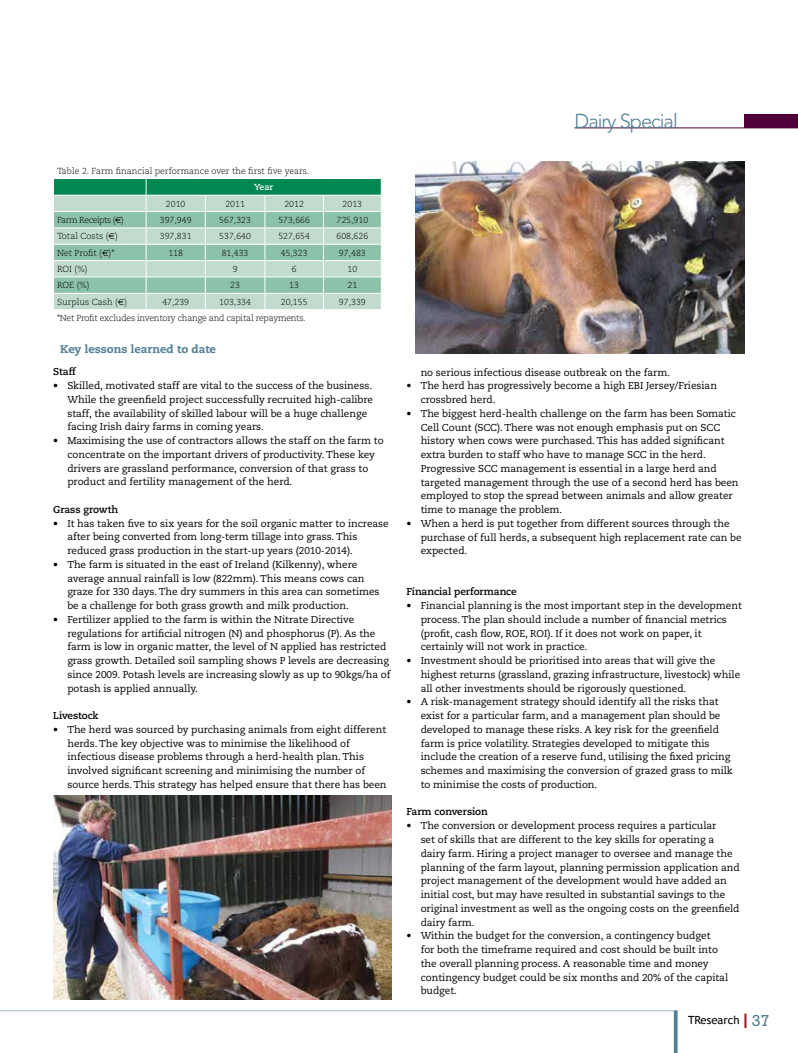
<style>
.page{position:relative;width:798px;height:1053px;background:#fff}
.page>*{position:absolute;margin:0;border:0;box-sizing:border-box;transform-origin:0 0}
.t1{font:300 20px "Avenir";letter-spacing:-.05em;color:#528095}
.t2{font:800 11.25px "Caecilia";color:#528095}
.t3{font:11.25px "Trebuchet MS";color:#000}
.t4{font:10px/13.8px "Caecilia";letter-spacing:-.005em;color:#000}
.t5{font:700 10px "Caecilia";letter-spacing:-.005em;color:#000}
.t6{font:300 8.75px "Caecilia";color:#000}
.t7{font:300 8.75px "Caecilia";letter-spacing:-.025em;color:#000}
.t8{font:300 8.75px "Caecilia";letter-spacing:-.05em;color:#000}
.t9{font:700 8.75px "Caecilia";color:#fff}
.s1{font-family:"Euro Sans";font-weight:400}
.s2{font-size:20px;color:#96171a}
.s3{font-family:"Rockwell";font-size:16.25px;color:#528095}
</style>
<div class="page">
<hr style="left:0;top:1010px;width:673px;height:1px;background:#9db9c8">
<svg style="left:673px;top:1010px;width:4px;height:42px"></svg>
<div style="left:744px;top:114px;width:53px;height:14px;background:#500039"></div>
<hr style="left:574px;top:128px;width:223px;height:1px;background:#500039">
<svg style="left:53px;top:178px;width:329px;height:132px;background:#9dcbb7"></svg>
<img style="left:415px;top:161px;width:329px;height:193px">
<img style="left:53px;top:795px;width:338px;height:204px">
<p class="t6" style="left:57px;top:165px;width:254px">Table 2. Farm financial performance over the first five years.</p>
<p class="t9" style="left:254px;top:182px;width:21px">Year</p>
<p class="t6" style="left:166px;top:199px;width:21px">2010</p>
<p class="t6" style="left:225px;top:199px;width:21px">2011</p>
<p class="t6" style="left:284px;top:199px;width:21px">2012</p>
<p class="t6" style="left:342px;top:199px;width:21px">2013</p>
<p class="t8" style="left:57px;top:215px;width:68px">Farm Receipts (<span class="s1">€</span>)</p>
<p class="t6" style="left:160px;top:215px;width:33px">397,949</p>
<p class="t6" style="left:219px;top:215px;width:33px">567,323</p>
<p class="t6" style="left:278px;top:215px;width:33px">573,666</p>
<p class="t6" style="left:336px;top:215px;width:33px">725,910</p>
<p class="t6" style="left:57px;top:231px;width:62px">Total Costs (<span class="s1">€</span>)</p>
<p class="t6" style="left:160px;top:231px;width:33px">397,831</p>
<p class="t6" style="left:219px;top:231px;width:33px">537,640</p>
<p class="t6" style="left:278px;top:231px;width:33px">527,654</p>
<p class="t6" style="left:336px;top:231px;width:33px">608,626</p>
<p class="t6" style="left:57px;top:248px;width:59px">Net Profit (<span class="s1">€</span>)*</p>
<p class="t6" style="left:168px;top:248px;width:16px">118</p>
<p class="t6" style="left:222px;top:248px;width:28px">81,433</p>
<p class="t6" style="left:281px;top:248px;width:28px">45,323</p>
<p class="t6" style="left:339px;top:248px;width:28px">97,483</p>
<p class="t6" style="left:57px;top:264px;width:32px">ROI (%)</p>
<p class="t6" style="left:232px;top:264px;width:6px">9</p>
<p class="t6" style="left:291px;top:264px;width:6px">6</p>
<p class="t6" style="left:347px;top:264px;width:11px">10</p>
<p class="t6" style="left:57px;top:280px;width:34px">ROE (%)</p>
<p class="t6" style="left:230px;top:280px;width:11px">23</p>
<p class="t6" style="left:289px;top:280px;width:11px">13</p>
<p class="t6" style="left:347px;top:280px;width:11px">21</p>
<p class="t6" style="left:57px;top:297px;width:72px">Surplus Cash (<span class="s1">€</span>)</p>
<p class="t6" style="left:162px;top:297px;width:28px">47,239</p>
<p class="t6" style="left:219px;top:297px;width:33px">103,334</p>
<p class="t6" style="left:281px;top:297px;width:28px">20,155</p>
<p class="t6" style="left:339px;top:297px;width:28px">97,339</p>
<p class="t7" style="left:57px;top:313px;width:250px">*Net Profit excludes inventory change and capital repayments.</p>
<p class="t2" style="left:60px;top:342px;width:157px">Key lessons learned to date</p>
<p class="t5" style="left:53px;top:366px;width:24px">Staff</p>
<p class="t4" style="left:67px;top:379px;width:307px;text-indent:-14px">• Skilled, motivated staff are vital to the success of the business.<br>While the greenfield project successfully recruited high-calibre staff, the availability of skilled labour will be a huge challenge facing Irish dairy farms in coming years.</p>
<p class="t4" style="left:67px;top:434px;width:318px;text-indent:-14px">• Maximising the use of contractors allows the staff on the farm to concentrate on the important drivers of productivity. These key drivers are grassland performance, conversion of that grass to product and fertility management of the herd.</p>
<p class="t5" style="left:53px;top:503px;width:66px">Grass growth</p>
<p class="t4" style="left:67px;top:516px;width:323px;text-indent:-14px">• It has taken five to six years for the soil organic matter to increase after being converted from long-term tillage into grass. This reduced grass production in the start-up years (2010-2014).</p>
<p class="t4" style="left:67px;top:557px;width:313px;text-indent:-14px">• The farm is situated in the east of Ireland (Kilkenny), where average annual rainfall is low (822mm). This means cows can graze for 330 days. The dry summers in this area can sometimes be a challenge for both grass growth and milk production.</p>
<p class="t4" style="left:67px;top:612px;width:324px;text-indent:-14px">• Fertilizer applied to the farm is within the Nitrate Directive regulations for artificial nitrogen (N) and phosphorus (P). As the farm is low in organic matter, the level of N applied has restricted grass growth. Detailed soil sampling shows P levels are decreasing since 2009. Potash levels are increasing slowly as up to 90kgs/ha of potash is applied annually.</p>
<p class="t5" style="left:53px;top:709px;width:47px">Livestock</p>
<p class="t4" style="left:67px;top:722px;width:320px;text-indent:-14px">• The herd was sourced by purchasing animals from eight different herds. The key objective was to minimise the likelihood of infectious disease problems through a herd-health plan. This involved significant screening and minimising the number of source herds. This strategy has helped ensure that there has been</p>
<h1 class="t1" style="left:574px;top:109px;width:105px">Dairy Special</h1>
<p class="t4" style="left:420px;top:365px;width:251px">no serious infectious disease outbreak on the farm.</p>
<p class="t4" style="left:420px;top:379px;width:298px;text-indent:-14px">• The herd has progressively become a high EBI Jersey/Friesian crossbred herd.</p>
<p class="t4" style="left:420px;top:406px;width:319px;text-indent:-14px">• The biggest herd-health challenge on the farm has been Somatic Cell Count (SCC). There was not enough emphasis put on SCC history when cows were purchased. This has added significant extra burden to staff who have to manage SCC in the herd.<br>Progressive SCC management is essential in a large herd and targeted management through the use of a second herd has been employed to stop the spread between animals and allow greater time to manage the problem.</p>
<p class="t4" style="left:420px;top:516px;width:322px;text-indent:-14px">• When a herd is put together from different sources through the purchase of full herds, a subsequent high replacement rate can be expected.</p>
<p class="t5" style="left:406px;top:586px;width:112px">Financial performance</p>
<p class="t4" style="left:420px;top:599px;width:322px;text-indent:-14px">• Financial planning is the most important step in the development process. The plan should include a number of financial metrics (profit, cash flow, ROE, ROI). If it does not work on paper, it certainly will not work in practice.</p>
<p class="t4" style="left:420px;top:654px;width:321px;text-indent:-14px">• Investment should be prioritised into areas that will give the highest returns (grassland, grazing infrastructure, livestock) while all other investments should be rigorously questioned.</p>
<p class="t4" style="left:420px;top:695px;width:313px;text-indent:-14px">• A risk-management strategy should identify all the risks that exist for a particular farm, and a management plan should be developed to manage these risks. A key risk for the greenfield farm is price volatility. Strategies developed to mitigate this include the creation of a reserve fund, utilising the fixed pricing schemes and maximising the conversion of grazed grass to milk to minimise the costs of production.</p>
<p class="t5" style="left:406px;top:806px;width:83px">Farm conversion</p>
<p class="t4" style="left:420px;top:819px;width:320px;text-indent:-14px">• The conversion or development process requires a particular<br>set of skills that are different to the key skills for operating a dairy farm. Hiring a project manager to oversee and manage the planning of the farm layout, planning permission application and project management of the development would have added an initial cost, but may have resulted in substantial savings to the original investment as well as the ongoing costs on the greenfield dairy farm.</p>
<p class="t4" style="left:420px;top:929px;width:309px;text-indent:-14px">• Within the budget for the conversion, a contingency budget<br>for both the timeframe required and cost should be built into the overall planning process. A reasonable time and money contingency budget could be six months and 20% of the capital budget.</p>
<p class="t3" style="left:687px;top:1013px;width:83px">TResearch <span class="s2">I</span> <span class="s3">37</span></p>
</div>
